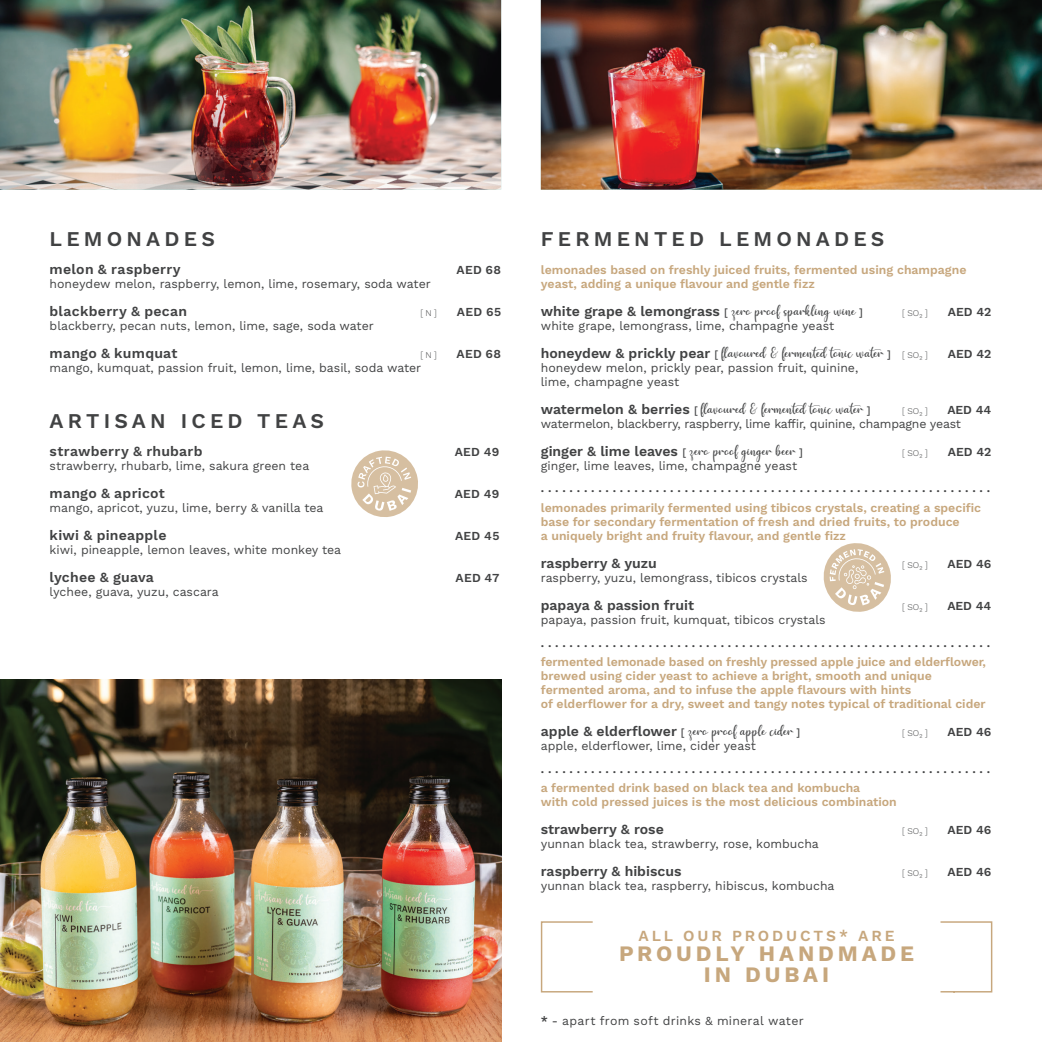
<style>
.page{position:relative;width:1042px;height:1042px;background:#fff}
.page>*{position:absolute;margin:0;border:0;box-sizing:border-box;transform-origin:0 0}
.t1{font:700 22.05px/20.7px "Work Sans";letter-spacing:.175em;color:#c7a77d;text-align:center}
.t2{font:600 21px "Work Sans";letter-spacing:.2em;color:#414243}
.t3{font:600 15.4px "Work Sans";letter-spacing:.185em;color:#c7a77d}
.t4{font:14px "Hello";color:#414243}
.t5{font:600 14px "Work Sans";letter-spacing:.015em;color:#414243}
.t6{font:12.25px/14px "Work Sans";color:#414243}
.t7{font:600 12.25px/14px "Work Sans";color:#c7a77d}
.t8{font:600 12.25px "Work Sans";color:#414243}
.t9{font:12.25px "Work Sans";letter-spacing:-.02em;color:#414243}
.t10{font:12.25px "Work Sans";letter-spacing:.02em;color:#414243}
.t11{font:300 8.75px "Work Sans";color:#414243}
.s1{font-family:"Work Sans";font-weight:600}
.s2{font-family:"Work Sans";font-weight:500;font-size:10.5px}
.s3{font-family:"Work Sans";font-weight:300;font-size:8.75px}
.s4{font-weight:600}
</style>
<div class="page">
<img style="left:0;top:680px;width:501px;height:362px">
<svg style="left:540px;top:921px;width:453px;height:72px"></svg>
<svg style="left:823px;top:543px;width:68px;height:69px"></svg>
<svg style="left:351px;top:450px;width:67px;height:67px"></svg>
<img style="left:0;top:0;width:501px;height:190px">
<img style="left:541px;top:0;width:501px;height:190px">
<h2 class="t2" style="left:50px;top:226px;width:167px">LEMONADES</h2>
<p class="t5" style="left:50px;top:261px;width:133px">melon &amp; raspberry</p>
<p class="t8" style="left:456px;top:262px;width:46px">AED 68</p>
<p class="t6" style="left:50px;top:277px;width:383px">honeydew melon, raspberry, lemon, lime, rosemary, soda water</p>
<p class="t5" style="left:50px;top:303px;width:139px">blackberry &amp; pecan</p>
<p class="t11" style="left:420px;top:307px;width:18px">[ N ]</p>
<p class="t8" style="left:457px;top:304px;width:46px">AED 65</p>
<p class="t6" style="left:50px;top:319px;width:326px">blackberry, pecan nuts, lemon, lime, sage, soda water</p>
<p class="t5" style="left:50px;top:345px;width:129px">mango &amp; kumquat</p>
<p class="t11" style="left:420px;top:349px;width:18px">[ N ]</p>
<p class="t8" style="left:456px;top:346px;width:46px">AED 68</p>
<p class="t6" style="left:50px;top:361px;width:373px">mango, kumquat, passion fruit, lemon, lime, basil, soda water</p>
<h2 class="t2" style="left:50px;top:408px;width:276px">ARTISAN ICED TEAS</h2>
<p class="t5" style="left:50px;top:443px;width:154px">strawberry &amp; rhubarb</p>
<p class="t8" style="left:455px;top:444px;width:46px">AED 49</p>
<p class="t6" style="left:50px;top:459px;width:261px">strawberry, rhubarb, lime, sakura green tea</p>
<p class="t5" style="left:50px;top:485px;width:117px">mango &amp; apricot</p>
<p class="t8" style="left:455px;top:486px;width:46px">AED 49</p>
<p class="t6" style="left:50px;top:501px;width:275px">mango, apricot, yuzu, lime, berry &amp; vanilla tea</p>
<p class="t5" style="left:50px;top:527px;width:118px">kiwi &amp; pineapple</p>
<p class="t8" style="left:455px;top:528px;width:46px">AED 45</p>
<p class="t6" style="left:50px;top:543px;width:293px">kiwi, pineapple, lemon leaves, white monkey tea</p>
<p class="t5" style="left:50px;top:569px;width:106px">lychee &amp; guava</p>
<p class="t8" style="left:455px;top:570px;width:46px">AED 47</p>
<p class="t6" style="left:50px;top:585px;width:171px">lychee, guava, yuzu, cascara</p>
<h2 class="t2" style="left:541px;top:226px;width:345px">FERMENTED LEMONADES</h2>
<p class="t7" style="left:541px;top:263px;width:427px">lemonades based on freshly juiced fruits, fermented using champagne yeast, adding a unique flavour and gentle fizz</p>
<p class="t4" style="left:541px;top:303px;width:324px"><span class="s1">white grape &amp; lemongrass</span> <span class="s2">[</span> zero proof sparkling wine <span class="s2">]</span></p>
<p class="t11" style="left:902px;top:307px;width:27px">[ SO₂ ]</p>
<p class="t8" style="left:948px;top:304px;width:45px">AED 42</p>
<p class="t6" style="left:541px;top:319px;width:295px">white grape, lemongrass, lime, champagne yeast</p>
<p class="t4" style="left:541px;top:345px;width:388px"><span class="s1">honeydew &amp; prickly pear</span> <span class="s2">[</span> flavoured &amp; fermented tonic water <span class="s2">]</span> <span class="s3">[ SO₂ ]</span></p>
<p class="t8" style="left:948px;top:346px;width:45px">AED 42</p>
<p class="t6" style="left:541px;top:361px;width:319px">honeydew melon, prickly pear, passion fruit, quinine, lime, champagne yeast</p>
<p class="t4" style="left:541px;top:401px;width:331px"><span class="s1">watermelon &amp; berries</span> <span class="s2">[</span> flavoured &amp; fermented tonic water <span class="s2">]</span></p>
<p class="t11" style="left:902px;top:405px;width:27px">[ SO₂ ]</p>
<p class="t8" style="left:947px;top:402px;width:46px">AED 44</p>
<p class="t9" style="left:541px;top:416px;width:422px">watermelon, blackberry, raspberry, lime kaffir, quinine, champagne yeast</p>
<p class="t4" style="left:541px;top:443px;width:264px"><span class="s1">ginger &amp; lime leaves</span> <span class="s2">[</span> zero proof ginger beer <span class="s2">]</span></p>
<p class="t11" style="left:902px;top:447px;width:27px">[ SO₂ ]</p>
<p class="t8" style="left:948px;top:444px;width:45px">AED 42</p>
<p class="t6" style="left:541px;top:459px;width:258px">ginger, lime leaves, lime, champagne yeast</p>
<p class="t8" style="left:541px;top:481px;width:451px">. . . . . . . . . . . . . . . . . . . . . . . . . . . . . . . . . . . . . . . . . . . . . . . . . . . . . . . . . . . . . . .</p>
<p class="t7" style="left:541px;top:501px;width:442px">lemonades primarily fermented using tibicos crystals, creating a specific base for secondary fermentation of fresh and dried fruits, to produce<br>a uniquely bright and fruity flavour, and gentle fizz</p>
<p class="t5" style="left:541px;top:555px;width:118px">raspberry &amp; yuzu</p>
<p class="t11" style="left:902px;top:559px;width:27px">[ SO₂ ]</p>
<p class="t8" style="left:947px;top:556px;width:45px">AED 46</p>
<p class="t6" style="left:541px;top:571px;width:268px">raspberry, yuzu, lemongrass, tibicos crystals</p>
<p class="t5" style="left:541px;top:597px;width:155px">papaya &amp; passion fruit</p>
<p class="t11" style="left:902px;top:601px;width:27px">[ SO₂ ]</p>
<p class="t8" style="left:947px;top:598px;width:46px">AED 44</p>
<p class="t6" style="left:541px;top:613px;width:286px">papaya, passion fruit, kumquat, tibicos crystals</p>
<p class="t8" style="left:541px;top:635px;width:451px">. . . . . . . . . . . . . . . . . . . . . . . . . . . . . . . . . . . . . . . . . . . . . . . . . . . . . . . . . . . . . . .</p>
<p class="t7" style="left:541px;top:655px;width:447px">fermented lemonade based on freshly pressed apple juice and elderflower, brewed using cider yeast to achieve a bright, smooth and unique fermented aroma, and to infuse the apple flavours with hints<br>of elderflower for a dry, sweet and tangy notes typical of traditional cider</p>
<p class="t4" style="left:541px;top:723px;width:261px"><span class="s1">apple &amp; elderflower</span> <span class="s2">[</span> zero proof apple cider <span class="s2">]</span></p>
<p class="t11" style="left:902px;top:727px;width:27px">[ SO₂ ]</p>
<p class="t8" style="left:947px;top:724px;width:45px">AED 46</p>
<p class="t6" style="left:541px;top:739px;width:217px">apple, elderflower, lime, cider yeast</p>
<p class="t8" style="left:541px;top:761px;width:451px">. . . . . . . . . . . . . . . . . . . . . . . . . . . . . . . . . . . . . . . . . . . . . . . . . . . . . . . . . . . . . . .</p>
<p class="t7" style="left:541px;top:781px;width:357px">a fermented drink based on black tea and kombucha<br>with cold pressed juices is the most delicious combination</p>
<p class="t5" style="left:541px;top:821px;width:125px">strawberry &amp; rose</p>
<p class="t11" style="left:902px;top:825px;width:27px">[ SO₂ ]</p>
<p class="t8" style="left:947px;top:822px;width:45px">AED 46</p>
<p class="t6" style="left:541px;top:837px;width:279px">yunnan black tea, strawberry, rose, kombucha</p>
<p class="t5" style="left:541px;top:863px;width:142px">raspberry &amp; hibiscus</p>
<p class="t11" style="left:902px;top:867px;width:27px">[ SO₂ ]</p>
<p class="t8" style="left:947px;top:864px;width:45px">AED 46</p>
<p class="t6" style="left:541px;top:879px;width:295px">yunnan black tea, raspberry, hibiscus, kombucha</p>
<p class="t3" style="left:638px;top:926px;width:258px">ALL OUR PRODUCTS* ARE</p>
<h1 class="t1" style="left:619px;top:944px;width:297px">PROUDLY HANDMADE<br>IN DUBAI</h1>
<p class="t10" style="left:541px;top:1014px;width:264px"><span class="s4">*</span> - apart from soft drinks &amp; mineral water</p>
</div>
